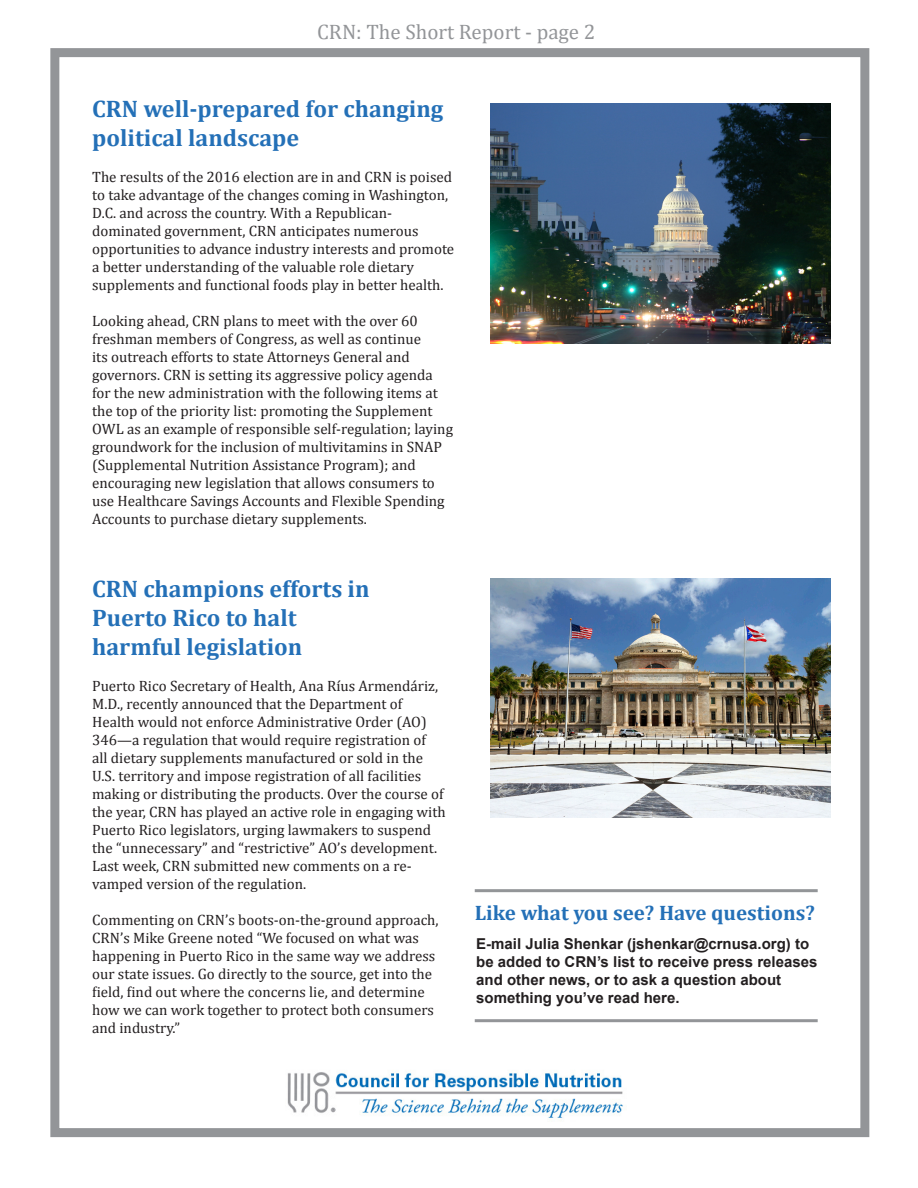
<style>
.page{position:relative;width:918px;height:1188px;background:#fff}
.page>*{position:absolute;margin:0;border:0;box-sizing:border-box;transform-origin:0 0}
.t1{font:700 24px/28.8px "Cambria";color:#2470b7}
.t2{font:700 21px "Cambria";color:#2470b7}
.t3{font:21px "Cambria";color:#939598}
.t4{font:15px/18px "Cambria";color:#231f20}
.t5{font:700 15px/18px "Arial";color:#231f20}
</style>
<div class="page">
<div style="left:50px;top:48px;width:819px;height:1089px;border:9px solid #939598"></div>
<img style="left:287px;top:1072px;width:336px;height:46px">
<img style="left:490px;top:104px;width:341px;height:239px">
<hr style="left:475px;top:1019px;width:343px;height:3px;background:#939598">
<hr style="left:475px;top:889px;width:343px;height:3px;background:#939598">
<img style="left:490px;top:578px;width:341px;height:240px">
<p class="t3" style="left:317px;top:20px;width:280px">CRN: The Short Report - page 2</p>
<p class="t1" style="left:92px;top:94px;width:353px">CRN well-prepared for changing political landscape</p>
<p class="t4" style="left:92px;top:168px;width:364px">The results of the 2016 election are in and CRN is poised to take advantage of the changes coming in Washington, D.C. and across the country. With a Republican&shy;dominated government, CRN anticipates numerous opportunities to advance industry interests and promote a better understanding of the valuable role dietary supplements and functional foods play in better health.</p>
<p class="t4" style="left:92px;top:312px;width:362px">Looking ahead, CRN plans to meet with the over 60 freshman members of Congress, as well as continue<br>its outreach efforts to state Attorneys General and governors. CRN is setting its aggressive policy agenda for the new administration with the following items at the top of the priority list: promoting the Supplement OWL as an example of responsible self-regulation; laying groundwork for the inclusion of multivitamins in SNAP (Supplemental Nutrition Assistance Program); and encouraging new legislation that allows consumers to use Healthcare Savings Accounts and Flexible Spending Accounts to purchase dietary supplements.</p>
<p class="t1" style="left:92px;top:574px;width:279px">CRN champions efforts in<br>Puerto Rico to halt</p>
<p class="t1" style="left:92px;top:631px;width:212px">harmful legislation</p>
<p class="t4" style="left:92px;top:676px;width:355px">Puerto Rico Secretary of Health, Ana Ríus Armendáriz, M.D., recently announced that the Department of Health would not enforce Administrative Order (AO)<br>346—a regulation that would require registration of<br>all dietary supplements manufactured or sold in the U.S. territory and impose registration of all facilities making or distributing the products. Over the course of the year, CRN has played an active role in engaging with Puerto Rico legislators, urging lawmakers to suspend the “unnecessary” and “restrictive” AO’s development.<br>Last week, CRN submitted new comments on a re&shy;vamped version of the regulation.</p>
<p class="t4" style="left:92px;top:910px;width:348px">Commenting on CRN’s boots-on-the-ground approach, CRN’s Mike Greene noted “We focused on what was happening in Puerto Rico in the same way we address our state issues. Go directly to the source, get into the field, find out where the concerns lie, and determine how we can work together to protect both consumers and industry.”</p>
<p class="t2" style="left:475px;top:898px;width:342px">Like what you see? Have questions?</p>
<p class="t5" style="left:476px;top:935px;width:343px">E-mail Julia Shenkar (jshenkar@crnusa.org) to be added to CRN’s list to receive press releases and other news, or to ask a question about something you’ve read here.</p>
</div>
